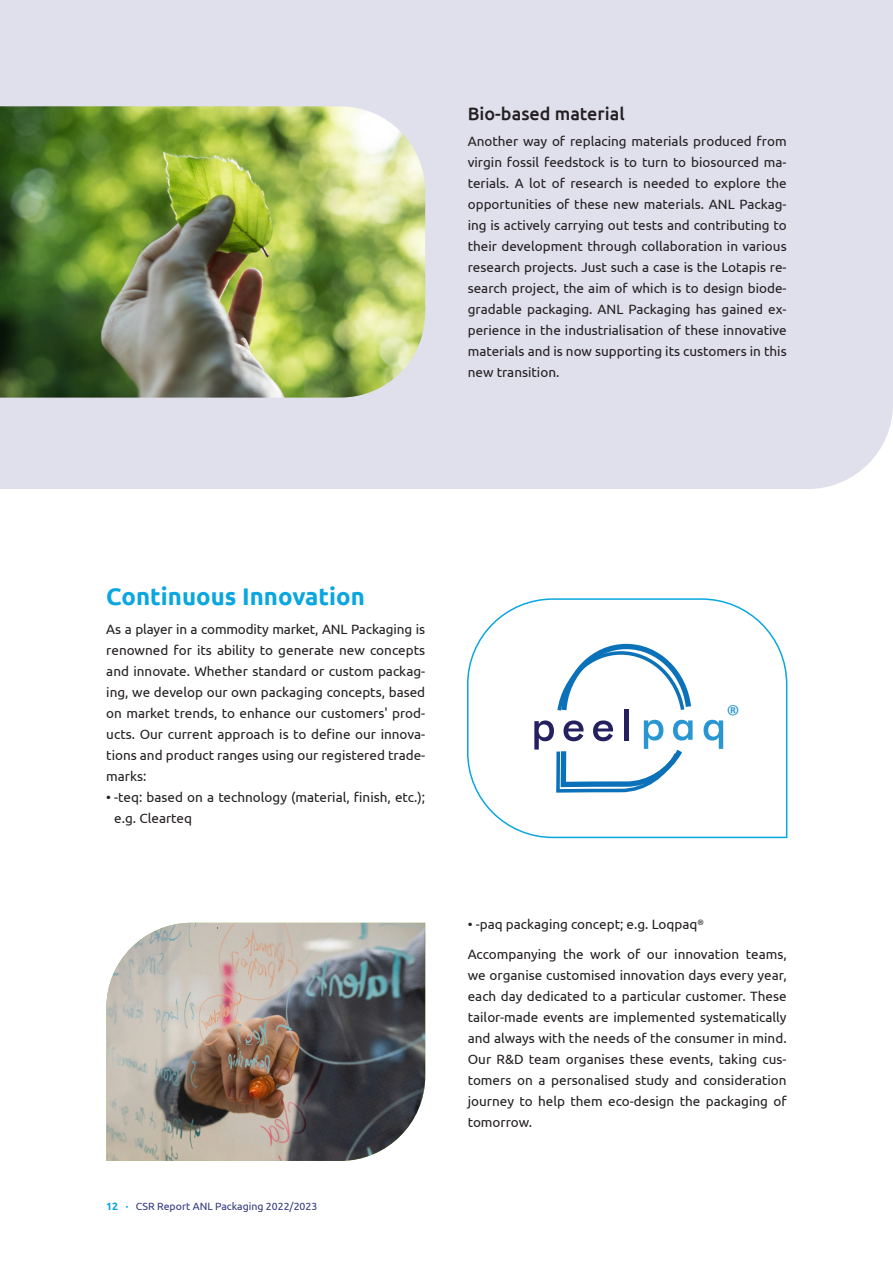
<style>
.page{position:relative;width:893px;height:1263px;background:#fff}
.page>*{position:absolute;margin:0;border:0;box-sizing:border-box;transform-origin:0 0}
.t1{font:27.45px "Calibri";color:#2796d1}
.Titre_2{font:700 24px "Ubuntu";color:#09a6e0}
.Titre_3{font:500 18px "Ubuntu";color:#231f20}
.texte_courant{font:13.5px/21px "Ubuntu";color:#231f20;text-align:justify}
.t2{font:10.5px "Ubuntu";color:#313880}
.s1{font-weight:700;color:#09a6e0}
</style>
<div class="page">
<svg style="left:467px;top:598px;width:321px;height:241px"></svg>
<div style="left:0;top:0;width:893px;height:489px;background:#e0dfec"></div>
<img style="left:0;top:106px;width:425px;height:292px">
<img style="left:106px;top:923px;width:319px;height:238px">
<p class="Titre_3" style="left:468px;top:102px;width:158px">Bio-based material</p>
<p class="texte_courant" style="left:468px;top:130px;width:320px">Another way of replacing materials produced from virgin fossil feedstock is to turn to biosourced ma&shy;terials. A lot of research is needed to explore the opportunities of these new materials. ANL Packag&shy;ing is actively carrying out tests and contributing to their development through collaboration in various research projects. Just such a case is the Lotapis re&shy;search project, the aim of which is to design biode&shy;gradable packaging. ANL Packaging has gained ex&shy;perience in the industrialisation of these innovative materials and is now supporting its customers in this new transition.</p>
<p class="Titre_2" style="left:106px;top:582px;width:260px">Continuous Innovation</p>
<p class="texte_courant" style="left:106px;top:619px;width:320px">As a player in a commodity market, ANL Packaging is renowned for its ability to generate new concepts and innovate. Whether standard or custom packag&shy;ing, we develop our own packaging concepts, based on market trends, to enhance our customers' prod&shy;ucts. Our current approach is to define our innova&shy;tions and product ranges using our registered trade&shy;marks:</p>
<p class="texte_courant" style="left:114px;top:787px;width:312px;text-indent:-8px">• -teq: based on a technology (material, finish, etc.); e.g. Clearteq</p>
<p class="t2" style="left:106px;top:1199px;width:213px"><span class="s1">12 ·</span> CSR Report ANL Packaging 2022/2023</p>
<h1 class="t1" style="left:726px;top:698px;width:15px">®</h1>
<p class="texte_courant" style="left:468px;top:913px;width:238px">• -paq packaging concept; e.g. Loqpaq<sup>®</sup></p>
<p class="texte_courant" style="left:468px;top:943px;width:320px">Accompanying the work of our innovation teams, we organise customised innovation days every year, each day dedicated to a particular customer. These tailor-made events are implemented systematically and always with the needs of the consumer in mind.<br>Our R&amp;D team organises these events, taking cus&shy;tomers on a personalised study and consideration journey to help them eco-design the packaging of tomorrow.</p>
</div>
